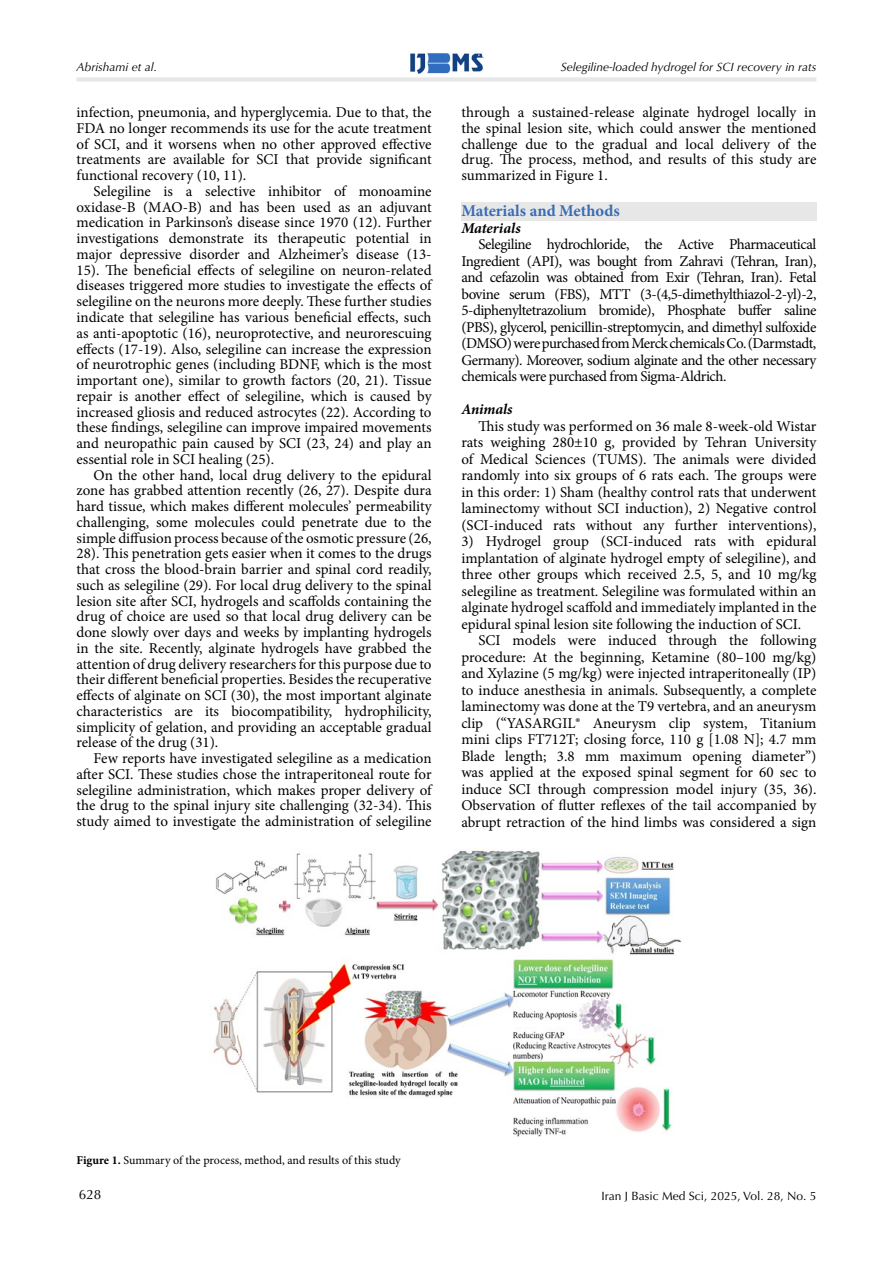
<style>
.page{position:relative;width:893px;height:1263px;background:#fff}
.page>*{position:absolute;margin:0;border:0;box-sizing:border-box;transform-origin:0 0}
.t1{font:700 16.5px "Minion Pro";color:#396cb5}
.t2{font:15px/15.8px "Minion Pro";color:#000;text-align:justify}
.t3{font:italic 700 15px "Minion Pro";letter-spacing:-.005em;color:#000}
.t4{font:13.5px "Optima LT Std";color:#000}
.t5{font:italic 12px "Optima LT Std";color:#000}
.t6{font:12px "Minion Pro";letter-spacing:-.005em;color:#000}
.t7{font:12px "Optima LT Std";color:#000}
.s1{font-weight:700}
</style>
<div class="page">
<img style="left:410px;top:52px;width:74px;height:22px">
<div style="left:77px;top:77px;width:739px;height:5px;background:#e7e7e7"></div>
<div style="left:461px;top:203px;width:355px;height:18px;background:#e7e7e7"></div>
<img style="left:213px;top:850px;width:468px;height:287px">
<p class="t5" style="left:77px;top:60px;width:82px">Abrishami et al.</p>
<p class="t5" style="left:561px;top:60px;width:257px">Selegiline-loaded hydrogel for SCI recovery in rats</p>
<p class="t2" style="left:77px;top:105px;width:357px">infection, pneumonia, and hyperglycemia. Due to that, the FDA no longer recommends its use for the acute treatment of SCI, and it worsens when no other approved effective treatments are available for SCI that provide significant functional recovery (10, 11).</p>
<p class="t2" style="left:77px;top:183px;width:357px;text-indent:17px">Selegiline is a selective inhibitor of monoamine oxidase-B (MAO-B) and has been used as an adjuvant medication in Parkinson’s disease since 1970 (12). Further investigations demonstrate its therapeutic potential in major depressive disorder and Alzheimer’s disease (13- 15). The beneficial effects of selegiline on neuron-related diseases triggered more studies to investigate the effects of selegiline on the neurons more deeply. These further studies indicate that selegiline has various beneficial effects, such as anti-apoptotic (16), neuroprotective, and neurorescuing effects (17-19). Also, selegiline can increase the expression of neurotrophic genes (including BDNF, which is the most important one), similar to growth factors (20, 21). Tissue repair is another effect of selegiline, which is caused by increased gliosis and reduced astrocytes (22). According to these findings, selegiline can improve impaired movements and neuropathic pain caused by SCI (23, 24) and play an essential role in SCI healing (25).</p>
<p class="t2" style="left:77px;top:467px;width:357px;text-indent:17px">On the other hand, local drug delivery to the epidural zone has grabbed attention recently (26, 27). Despite dura hard tissue, which makes different molecules’ permeability challenging, some molecules could penetrate due to the simple diffusion process because of the osmotic pressure (26, 28). This penetration gets easier when it comes to the drugs that cross the blood-brain barrier and spinal cord readily, such as selegiline (29). For local drug delivery to the spinal lesion site after SCI, hydrogels and scaffolds containing the drug of choice are used so that local drug delivery can be done slowly over days and weeks by implanting hydrogels in the site. Recently, alginate hydrogels have grabbed the attention of drug delivery researchers for this purpose due to their different beneficial properties. Besides the recuperative effects of alginate on SCI (30), the most important alginate characteristics are its biocompatibility, hydrophilicity, simplicity of gelation, and providing an acceptable gradual release of the drug (31).</p>
<p class="t2" style="left:77px;top:750px;width:357px;text-indent:17px">Few reports have investigated selegiline as a medication after SCI. These studies chose the intraperitoneal route for selegiline administration, which makes proper delivery of the drug to the spinal injury site challenging (32-34). This study aimed to investigate the administration of selegiline</p>
<p class="t2" style="left:461px;top:105px;width:357px">through a sustained-release alginate hydrogel locally in the spinal lesion site, which could answer the mentioned challenge due to the gradual and local delivery of the drug. The process, method, and results of this study are summarized in Figure 1.</p>
<p class="t1" style="left:461px;top:199px;width:160px">Materials and Methods</p>
<p class="t3" style="left:461px;top:217px;width:61px">Materials</p>
<p class="t2" style="left:461px;top:236px;width:357px;line-height:16.5px;text-indent:17px">Selegiline hydrochloride, the Active Pharmaceutical Ingredient (API), was bought from Zahravi (Tehran, Iran), and cefazolin was obtained from Exir (Tehran, Iran). Fetal bovine serum (FBS), MTT (3-(4,5-dimethylthiazol-2-yl)-2, 5-diphenyltetrazolium bromide), Phosphate buffer saline (PBS), glycerol, penicillin-streptomycin, and dimethyl sulfoxide (DMSO) were purchased from Merck chemicals Co. (Darmstadt, Germany). Moreover, sodium alginate and the other necessary chemicals were purchased from Sigma-Aldrich.</p>
<p class="t3" style="left:461px;top:399px;width:53px">Animals</p>
<p class="t2" style="left:461px;top:418px;width:357px;line-height:16.5px;text-indent:17px">This study was performed on 36 male 8-week-old Wistar rats weighing 280±10 g, provided by Tehran University of Medical Sciences (TUMS). The animals were divided randomly into six groups of 6 rats each. The groups were in this order: 1) Sham (healthy control rats that underwent laminectomy without SCI induction), 2) Negative control (SCI-induced rats without any further interventions),</p>
<p class="t2" style="left:461px;top:533px;width:357px;line-height:16.5px">3) Hydrogel group (SCI-induced rats with epidural implantation of alginate hydrogel empty of selegiline), and three other groups which received 2.5, 5, and 10 mg/kg selegiline as treatment. Selegiline was formulated within an alginate hydrogel scaffold and immediately implanted in the epidural spinal lesion site following the induction of SCI.</p>
<p class="t2" style="left:461px;top:632px;width:357px;line-height:16.5px;text-indent:17px">SCI models were induced through the following procedure: At the beginning, Ketamine (80–100 mg/kg) and Xylazine (5 mg/kg) were injected intraperitoneally (IP) to induce anesthesia in animals. Subsequently, a complete laminectomy was done at the T9 vertebra, and an aneurysm clip (“YASARGIL® Aneurysm clip system, Titanium mini clips FT712T; closing force, 110 g [1.08 N]; 4.7 mm Blade length; 3.8 mm maximum opening diameter”) was applied at the exposed spinal segment for 60 sec to induce SCI through compression model injury (35, 36).<br>Observation of flutter reflexes of the tail accompanied by abrupt retraction of the hind limbs was considered a sign</p>
<p class="t6" style="left:77px;top:1152px;width:326px"><span class="s1">Figure 1.</span> Summary of the process, method, and results of this study</p>
<p class="t4" style="left:79px;top:1187px;width:24px">628</p>
<p class="t7" style="left:602px;top:1188px;width:216px">Iran J Basic Med Sci, 2025, Vol. 28, No. 5</p>
</div>
